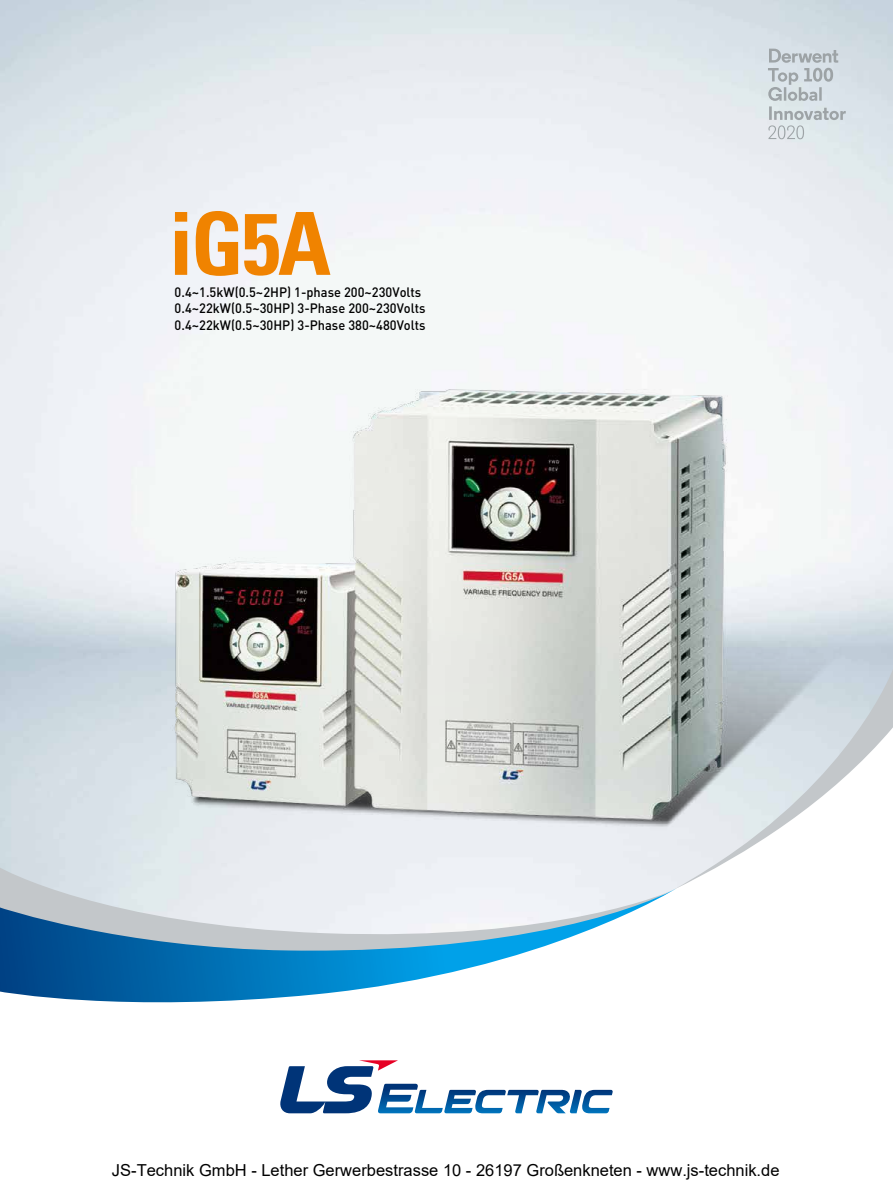
<style>
.page{position:relative;width:893px;height:1191px;background:#fff}
.page>*{position:absolute;margin:0;border:0;box-sizing:border-box;transform-origin:0 0}
.t1{font:700 condensed 87px "Univers";color:#f08300}
.t2{font:16.5px "Arial";color:#000}
.t3{font:500 13.5px/16.5px "DIN";color:#000;scale:.95 1}
</style>
<div class="page">
<svg style="left:768px;top:49px;width:78px;height:90px"></svg>
<svg style="left:0;top:699px;width:607px;height:415px"></svg>
<svg style="left:279px;top:1060px;width:334px;height:53px"></svg>
<svg style="left:0;top:860px;width:142px;height:28px;fill:#d8e1e8"></svg>
<svg style="left:0;top:888px;width:646px;height:125px"></svg>
<img style="left:142px;top:349px;width:751px;height:556px">
<h1 class="t1" style="left:169px;top:190px;width:164px">iG5A</h1>
<p class="t3" style="left:175px;top:283px;width:266px">0.4~1.5kW(0.5~2HP) 1-phase 200~230Volts<br>0.4~22kW(0.5~30HP) 3-Phase 200~230Volts<br>0.4~22kW(0.5~30HP) 3-Phase 380~480Volts</p>
<p class="t2" style="left:112px;top:1158px;width:669px">JS-Technik GmbH - Lether Gerwerbestrasse 10 - 26197 Großenkneten - www.js-technik.de</p>
</div>
